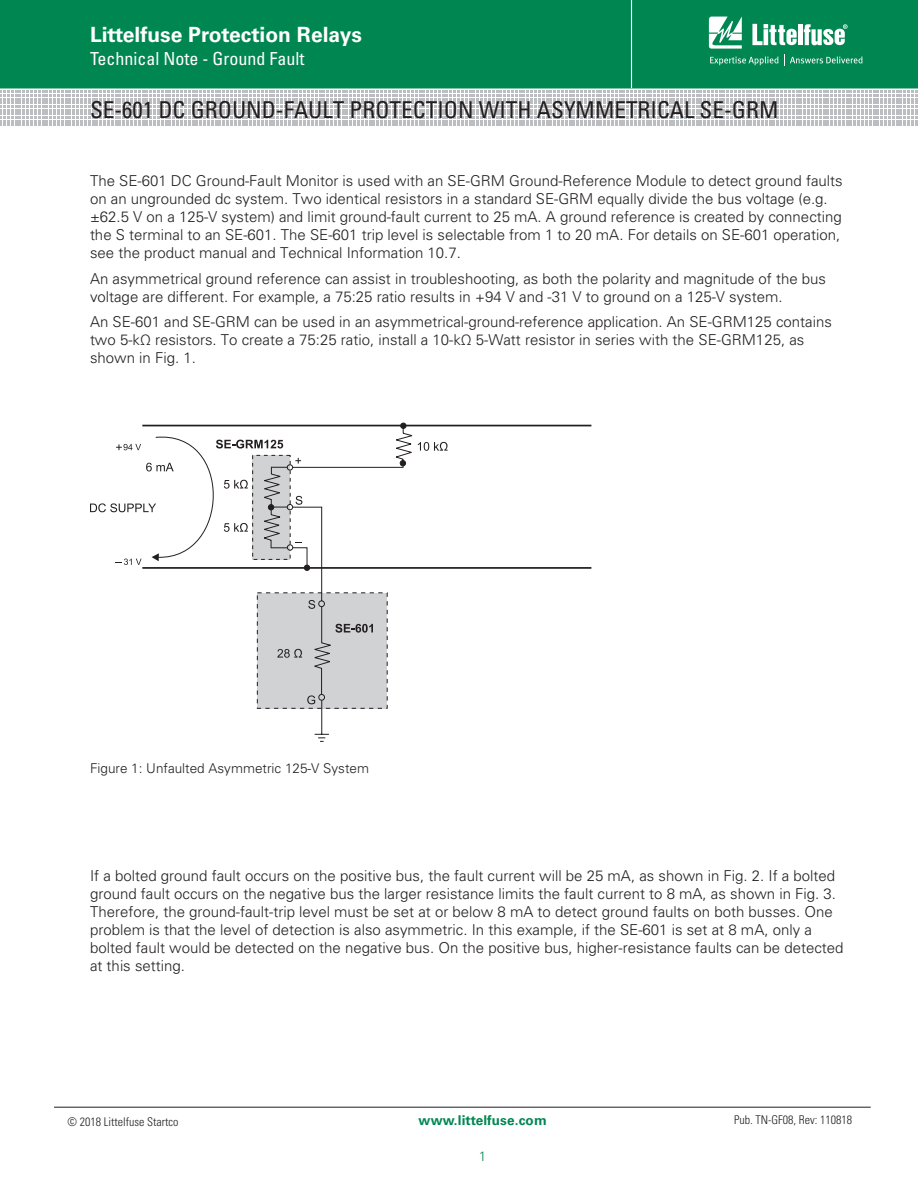
<style>
.page{position:relative;width:918px;height:1188px;background:#fff}
.page>*{position:absolute;margin:0;border:0;box-sizing:border-box;transform-origin:0 0}
.t1{font:condensed 23.25px "Univers LT Std";color:#231f20}
.t2{font:700 21px "Univers LT Std";color:#fff}
.t3{font:condensed 18px "Univers LT Std";color:#fff}
.SubTitleTOC{font:300 15px/18px "Univers LT Std";color:#231f20}
.SubTitleTOC-2{font:300 13.5px "Univers LT Std";color:#231f20}
.t4{font:700 13.5px "Univers LT Std";letter-spacing:.01em;color:#008751}
.t5{font:300 13.5px "Univers LT Std";color:#008751}
.t6{font:300 condensed 12px "Univers LT Std";color:#231f20}
</style>
<div class="page">
<div style="left:0;top:0;width:918px;height:88px;background:#008751"></div>
<hr style="left:631px;top:0;width:1px;height:88px;background:#fff">
<hr style="left:54px;top:1107px;width:817px;height:1px;background:#231f20">
<svg style="left:0;top:91px;width:917px;height:35px"></svg>
<svg style="left:709px;top:16px;width:33px;height:33px"></svg>
<hr style="left:798px;top:24px;width:4px;height:21px;background:#fff">
<svg style="left:804px;top:24px;width:44px;height:21px"></svg>
<svg style="left:752px;top:24px;width:45px;height:21px"></svg>
<svg style="left:710px;top:56px;width:68px;height:9px"></svg>
<svg style="left:784px;top:55px;width:78px;height:11px"></svg>
<div style="left:257px;top:593px;width:130px;height:115px;background:#d1d2d4"></div>
<hr style="left:142px;top:425px;width:449px;height:1px;background:#231f20">
<hr style="left:142px;top:567px;width:449px;height:2px;background:#231f20">
<hr style="left:321px;top:700px;width:1px;height:34px;background:#231f20">
<svg style="left:315px;top:734px;width:14px;height:8px"></svg>
<svg style="left:90px;top:423px;width:358px;height:281px"></svg>
<h2 class="t2" style="left:90px;top:22px;width:273px">Littelfuse Protection Relays</h2>
<p class="t3" style="left:90px;top:47px;width:216px">Technical Note - Ground Fault</p>
<h1 class="t1" style="left:90px;top:95px;width:690px">SE-601 DC GROUND-FAULT PROTECTION WITH ASYMMETRICAL SE-GRM</h1>
<p class="SubTitleTOC" style="left:90px;top:172px;width:754px">The SE-601 DC Ground-Fault Monitor is used with an SE-GRM Ground-Reference Module to detect ground faults on an ungrounded dc system. Two identical resistors in a standard SE-GRM equally divide the bus voltage (e.g. ±62.5 V on a 125-V system) and limit ground-fault current to 25 mA. A ground reference is created by connecting the S terminal to an SE-601. The SE-601 trip level is selectable from 1 to 20 mA. For details on SE-601 operation, see the product manual and Technical Information 10.7.</p>
<p class="SubTitleTOC" style="left:90px;top:270px;width:738px">An asymmetrical ground reference can assist in troubleshooting, as both the polarity and magnitude of the bus voltage are different. For example, a 75:25 ratio results in +94 V and -31 V to ground on a 125-V system.</p>
<p class="SubTitleTOC" style="left:90px;top:313px;width:743px">An SE-601 and SE-GRM can be used in an asymmetrical-ground-reference application. An SE-GRM125 contains two 5-kΩ resistors. To create a 75:25 ratio, install a 10-kΩ 5-Watt resistor in series with the SE-GRM125, as shown in Fig. 1.</p>
<p class="SubTitleTOC-2" style="left:90px;top:760px;width:281px">Figure 1: Unfaulted Asymmetric 125-V System</p>
<p class="SubTitleTOC" style="left:90px;top:867px;width:755px">If a bolted ground fault occurs on the positive bus, the fault current will be 25 mA, as shown in Fig. 2. If a bolted ground fault occurs on the negative bus the larger resistance limits the fault current to 8 mA, as shown in Fig. 3.<br>Therefore, the ground-fault-trip level must be set at or below 8 mA to detect ground faults on both busses. One problem is that the level of detection is also asymmetric. In this example, if the SE-601 is set at 8 mA, only a bolted fault would be detected on the negative bus. On the positive bus, higher-resistance faults can be detected at this setting.</p>
<p class="t6" style="left:68px;top:1114px;width:112px">© 2018 Littelfuse Startco</p>
<p class="t4" style="left:419px;top:1113px;width:130px">www.littelfuse.com</p>
<p class="t6" style="left:734px;top:1113px;width:119px">Pub. TN-GF08, Rev: 110818</p>
<p class="t5" style="left:479px;top:1148px;width:9px">1</p>
</div>
